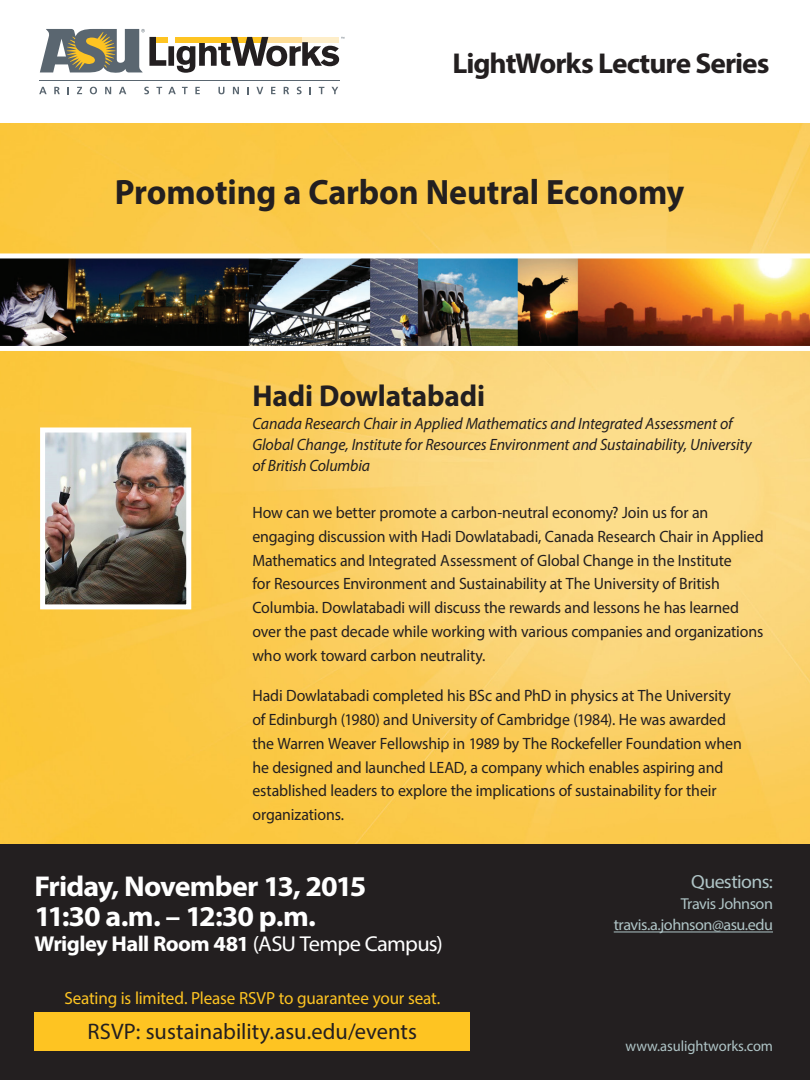
<style>
.page{position:relative;width:810px;height:1080px;background:#fff}
.page>*{position:absolute;margin:0;border:0;box-sizing:border-box;transform-origin:0 0}
.t1{font:700 35.38px "Myriad Pro";letter-spacing:-.005em;color:#231f20}
.t2{font:700 30.25px "Myriad Pro";letter-spacing:-.005em;color:#231f20}
.t3{font:700 28.75px "Myriad Pro";letter-spacing:-.035em;color:#fff;scale:1.04 1}
.t4{font:700 28.75px "Myriad Pro";letter-spacing:-.035em;color:#231f20}
.t5{font:22.5px "Myriad Pro";color:#231f20}
.t6{font:700 21.62px "Myriad Pro";letter-spacing:-.025em;color:#fff;scale:1.04 1}
.t7{font:19px "Myriad Pro";letter-spacing:-.03em;color:#afc4c6;scale:1.04 1}
.t8{font:17.62px "Myriad Pro";letter-spacing:-.01em;color:#fec422}
.t9{font:16.38px/23.8px "Myriad Pro";letter-spacing:-.01em;color:#231f20}
.t10{font:italic 16.38px/21.2px "Myriad Pro";letter-spacing:-.01em;color:#231f20}
.t11{font:15.88px "Myriad Pro";letter-spacing:-.03em;color:#afc4c6}
.t12{font:15px "Myriad Pro";letter-spacing:-.005em;color:#afc4c6}
.s1{font-weight:400}
</style>
<div class="page">
<div style="left:0;top:844px;width:810px;height:236px;background:#231f20"></div>
<img style="left:0;top:124px;width:810px;height:720px">
<hr style="left:614px;top:932px;width:159px;height:1px;background:#afc4c6">
<img style="left:0;top:251px;width:810px;height:102px">
<img style="left:38px;top:425px;width:156px;height:187px">
<div style="left:35px;top:1012px;width:435px;height:39px;background:#fec422"></div>
<svg style="left:39px;top:87px;width:8px;height:7px"></svg>
<svg style="left:54px;top:87px;width:6px;height:7px"></svg>
<svg style="left:77px;top:87px;width:5px;height:7px"></svg>
<svg style="left:90px;top:87px;width:7px;height:7px"></svg>
<svg style="left:105px;top:87px;width:6px;height:7px"></svg>
<svg style="left:119px;top:87px;width:7px;height:7px"></svg>
<svg style="left:144px;top:87px;width:5px;height:7px"></svg>
<svg style="left:156px;top:87px;width:6px;height:7px"></svg>
<svg style="left:168px;top:87px;width:8px;height:7px"></svg>
<svg style="left:182px;top:87px;width:6px;height:7px"></svg>
<svg style="left:195px;top:87px;width:5px;height:7px"></svg>
<svg style="left:218px;top:87px;width:6px;height:7px"></svg>
<svg style="left:233px;top:87px;width:6px;height:7px"></svg>
<svg style="left:247px;top:87px;width:2px;height:7px"></svg>
<svg style="left:256px;top:87px;width:7px;height:7px"></svg>
<svg style="left:271px;top:87px;width:4px;height:7px"></svg>
<svg style="left:284px;top:87px;width:5px;height:7px"></svg>
<svg style="left:297px;top:87px;width:5px;height:7px"></svg>
<svg style="left:319px;top:87px;width:5px;height:7px"></svg>
<svg style="left:331px;top:87px;width:7px;height:7px"></svg>
<hr style="left:39px;top:80px;width:301px;height:1px;background:#5a6670">
<svg style="left:40px;top:29px;width:304px;height:44px"></svg>
<p class="t4" style="left:453px;top:44px;width:318px">LightWorks Lecture Series</p>
<p class="t1" style="left:115px;top:169px;width:571px">Promoting a Carbon Neutral Economy</p>
<p class="t2" style="left:252px;top:376px;width:234px">Hadi Dowlatabadi</p>
<p class="t10" style="left:252px;top:412px;width:501px">Canada Research Chair in Applied Mathematics and Integrated Assessment of<br>Global Change, Institute for Resources Environment and Sustainability, University of British Columbia</p>
<p class="t9" style="left:252px;top:501px;width:513px">How can we better promote a carbon-neutral economy? Join us for an engaging discussion with Hadi Dowlatabadi, Canada Research Chair in Applied Mathematics and Integrated Assessment of Global Change in the Institute<br>for Resources Environment and Sustainability at The University of British Columbia. Dowlatabadi will discuss the rewards and lessons he has learned over the past decade while working with various companies and organizations who work toward carbon neutrality.</p>
<p class="t9" style="left:252px;top:684px;width:491px">Hadi Dowlatabadi completed his BSc and PhD in physics at The University of Edinburgh (1980) and University of Cambridge (1984). He was awarded the Warren Weaver Fellowship in 1989 by The Rockefeller Foundation when he designed and launched LEAD, a company which enables aspiring and established leaders to explore the implications of sustainability for their organizations.</p>
<p class="t3" style="left:34px;top:867px;width:321px">Friday, November 13, 2015</p>
<p class="t3" style="left:34px;top:897px;width:272px">11:30 a.m. – 12:30 p.m.</p>
<p class="t6" style="left:34px;top:929px;width:394px">Wrigley Hall Room 481 <span class="s1">(ASU Tempe Campus)</span></p>
<p class="t8" style="left:64px;top:987px;width:378px">Seating is limited. Please RSVP to guarantee your seat.</p>
<p class="t5" style="left:88px;top:1018px;width:331px">RSVP: sustainability.asu.edu/events</p>
<p class="t7" style="left:691px;top:870px;width:80px">Questions:</p>
<p class="t11" style="left:681px;top:894px;width:94px">Travis Johnson</p>
<p class="t11" style="left:614px;top:915px;width:161px">travis.a.johnson@asu.edu</p>
<p class="t12" style="left:626px;top:1036px;width:149px">www.asulightworks.com</p>
</div>
